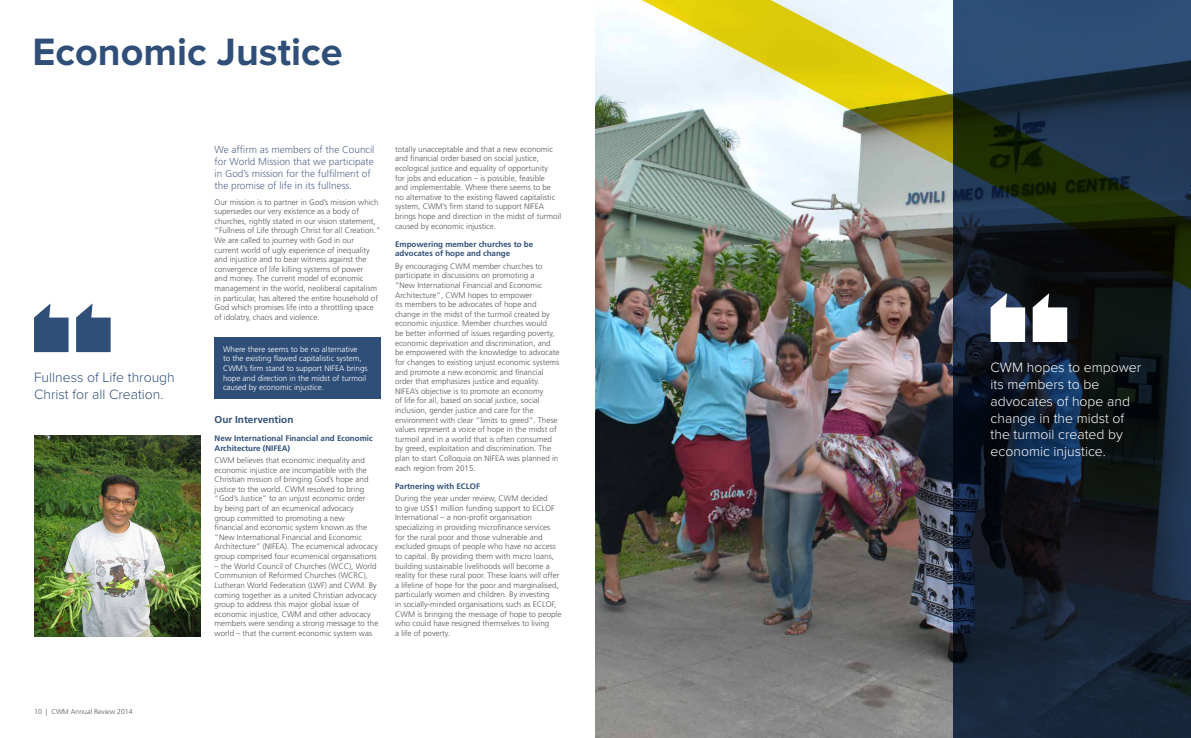
<style>
.page{position:relative;width:1191px;height:738px;background:#fff}
.page>*{position:absolute;margin:0;border:0;box-sizing:border-box;transform-origin:0 0}
.t1{font:700 39.5px "Proxima Nova";color:#304f78}
.t2{font:300 14px/16.8px "Proxima Nova";color:#fff}
.t3{font:300 14px/16.8px "Proxima Nova";color:#304f78}
.t4{font:300 10px/12px "Frutiger";color:#586a8e}
.t5{font:700 10px "Frutiger";color:#304f78}
.t6{font:300 8px/9.6px "Frutiger";color:#575756}
.t7{font:300 8px/9.6px "Frutiger";color:#fff}
.t8{font:700 8px/9.6px "Frutiger";color:#304f78}
.t9{font:300 7px "Frutiger";color:#575756}
</style>
<div class="page">
<svg style="left:76px;top:303px;width:35px;height:49px"></svg>
<svg style="left:34px;top:303px;width:35px;height:49px"></svg>
<img style="left:595px;top:21px;width:357px;height:716px">
<svg style="left:952px;top:303px;width:239px;height:434px;background:#131e2d"></svg>
<img style="left:604px;top:0;width:587px;height:303px">
<svg style="left:1032px;top:293px;width:35px;height:49px"></svg>
<svg style="left:990px;top:293px;width:35px;height:49px"></svg>
<div style="left:214px;top:337px;width:167px;height:61px;background:#304f78"></div>
<img style="left:34px;top:435px;width:166px;height:201px">
<h1 class="t1" style="left:33px;top:29px;width:311px">Economic Justice</h1>
<h2 class="t3" style="left:34px;top:369px;width:142px">Fullness of Life through<br>Christ for all Creation.</h2>
<p class="t9" style="left:34px;top:707px;width:100px">10 | CWM Annual Review 2014</p>
<p class="t4" style="left:214px;top:144px;width:161px">We affirm as members of the Council for World Mission that we participate in God’s mission for the fulfilment of the promise of life in its fullness.</p>
<p class="t6" style="left:214px;top:197px;width:167px">Our mission is to partner in God’s mission which supersedes our very existence as a body of churches, rightly stated in our vision statement, “Fullness of Life through Christ for all Creation.” We are called to journey with God in our<br>current world of ugly experience of inequality and injustice and to bear witness against the convergence of life killing systems of power<br>and money. The current model of economic management in the world, neoliberal capitalism in particular, has altered the entire household of God which promises life into a throttling space of idolatry, chaos and violence.</p>
<p class="t7" style="left:223px;top:344px;width:146px">Where there seems to be no alternative<br>to the existing flawed capitalistic system, CWM’s firm stand to support NIFEA brings hope and direction in the midst of turmoil caused by economic injustice.</p>
<p class="t5" style="left:214px;top:413px;width:80px">Our Intervention</p>
<p class="t8" style="left:214px;top:433px;width:159px">New International Financial and Economic<br>Architecture (NIFEA)</p>
<p class="t6" style="left:214px;top:455px;width:165px">CWM believes that economic inequality and economic injustice are incompatible with the Christian mission of bringing God’s hope and justice to the world. CWM resolved to bring “God’s Justice” to an unjust economic order<br>by being part of an ecumenical advocacy<br>group committed to promoting a new<br>financial and economic system known as the “New International Financial and Economic Architecture” (NIFEA). The ecumenical advocacy group comprised four ecumenical organisations</p>
<p class="t6" style="left:214px;top:561px;width:165px">– the World Council of Churches (WCC), World Communion of Reformed Churches (WCRC), Lutheran World Federation (LWF) and CWM. By coming together as a united Christian advocacy group to address this major global issue of economic injustice, CWM and other advocacy members were sending a strong message to the world – that the current economic system was</p>
<p class="t6" style="left:395px;top:144px;width:168px">totally unacceptable and that a new economic and financial order based on social justice, ecological justice and equality of opportunity<br>for jobs and education – is possible, feasible<br>and implementable. Where there seems to be no alternative to the existing flawed capitalistic system, CWM’s firm stand to support NIFEA brings hope and direction in the midst of turmoil caused by economic injustice.</p>
<p class="t8" style="left:395px;top:239px;width:140px">Empowering member churches to be advocates of hope and change</p>
<p class="t6" style="left:395px;top:261px;width:166px">By encouraging CWM member churches to participate in discussions on promoting a<br>“New International Financial and Economic Architecture”, CWM hopes to empower<br>its members to be advocates of hope and change in the midst of the turmoil created by economic injustice. Member churches would<br>be better informed of issues regarding poverty, economic deprivation and discrimination, and be empowered with the knowledge to advocate for changes to existing unjust economic systems and promote a new economic and financial order that emphasizes justice and equality.<br>NIFEA’s objective is to promote an economy<br>of life for all, based on social justice, social inclusion, gender justice and care for the environment with clear “limits to greed”. These values represent a voice of hope in the midst of turmoil and in a world that is often consumed by greed, exploitation and discrimination. The plan to start Colloquia on NIFEA was planned in each region from 2015.</p>
<p class="t8" style="left:395px;top:481px;width:86px">Partnering with ECLOF</p>
<p class="t6" style="left:395px;top:493px;width:168px">During the year under review, CWM decided<br>to give US$1 million funding support to ECLOF International – a non-profit organisation specializing in providing microfinance services for the rural poor and those vulnerable and excluded groups of people who have no access to capital. By providing them with micro loans, building sustainable livelihoods will become a reality for these rural poor. These loans will offer a lifeline of hope for the poor and marginalised, particularly women and children. By investing<br>in socially-minded organisations such as ECLOF, CWM is bringing the message of hope to people who could have resigned themselves to living<br>a life of poverty.</p>
<h2 class="t2" style="left:990px;top:359px;width:152px">CWM hopes to empower its members to be advocates of hope and change in the midst of the turmoil created by economic injustice.</h2>
</div>
